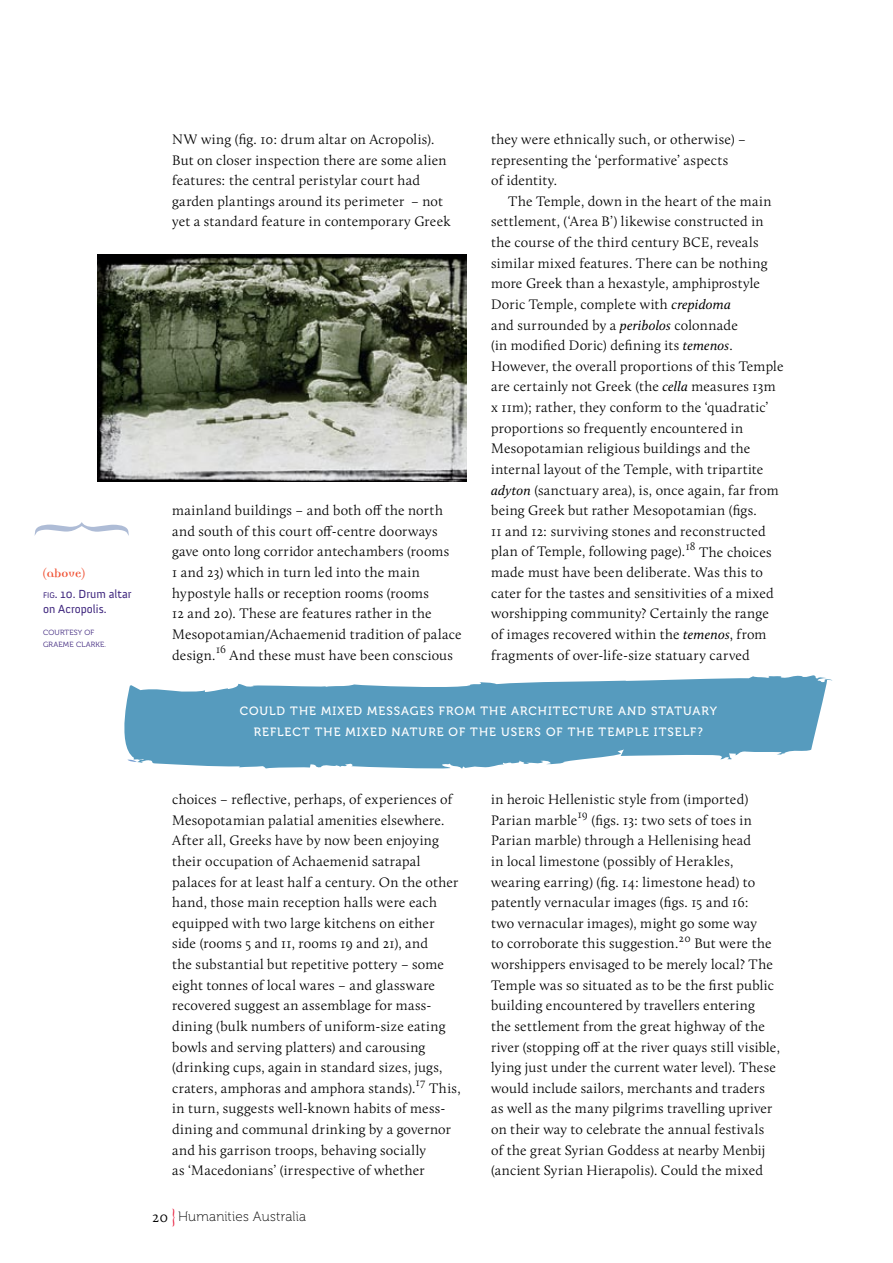
<style>
.page{position:relative;width:893px;height:1263px;background:#fff}
.page>*{position:absolute;margin:0;border:0;box-sizing:border-box;transform-origin:0 0}
.t1{font:300 14.25px/20.5px "Calluna";letter-spacing:.02em;color:#000}
.t2{font:13.5px "Museo 100";letter-spacing:.01em;color:#000}
.t3{font:700 12.75px "Democratica";color:#f05133}
.t4{font:12px/21px "Museo 500";letter-spacing:.085em;color:#fff}
.t5{font:12px/15.3px "Anivers";color:#3c237c}
.t6{font:300 11.4px "Calluna";letter-spacing:.015em;color:#000}
.t7{font:7.5px/12px "Museo 300";letter-spacing:.025em;color:#3c237c}
.s1{font-size:8.4px}
.s2{font-style:inherit}
.s3{font-weight:400;font-style:italic;font-size:13.8px}
.s4{font-family:"Calluna";font-weight:300;font-size:15.75px}
.s5{font-family:"Democratica";font-size:18px;color:#e71939}
</style>
<div class="page">
<img style="left:98px;top:255px;width:369px;height:226px">
<svg style="left:124px;top:675px;width:708px;height:94px;fill:#569bbe"></svg>
<svg style="left:127px;top:759px;width:10px;height:3px"></svg>
<p class="t3" style="left:43px;top:568px;width:43px">(above)</p>
<p class="t5" style="left:43px;top:586px;width:90px"><span class="s1">fig</span><span class="s2">.</span> 10. Drum altar on Acropolis.</p>
<p class="t7" style="left:43px;top:626px;width:53px">COURTESY OF<br>GRAEME</p>
<p class="t7" style="left:76px;top:638px;width:11px">CLARKE</p>
<p class="t7" style="left:105px;top:638px;width:3px">.</p>
<p class="t1" style="left:172px;top:129px;width:280px">NW wing (fig. 10: drum altar on Acropolis).<br>But on closer inspection there are some alien features: the central peristylar court had garden plantings around its perimeter – not yet a standard feature in contemporary Greek</p>
<p class="t1" style="left:172px;top:500px;width:291px">mainland buildings – and both off the north and south of this court off-centre doorways gave onto long corridor antechambers (rooms<br>1 and 23) which in turn led into the main hypostyle halls or reception rooms (rooms<br>12 and 20). These are features rather in the Mesopotamian/Achaemenid tradition of palace design.</p>
<p class="t6" style="left:216px;top:642px;width:12px">16</p>
<p class="t1" style="left:230px;top:644px;width:225px">And these must have been conscious</p>
<p class="t1" style="left:491px;top:129px;width:256px">they were ethnically such, or otherwise) – representing the ‘performative’ aspects<br>of identity.</p>
<p class="t1" style="left:491px;top:191px;width:294px;text-indent:17px">The Temple, down in the heart of the main settlement, (‘Area B’) likewise constructed in the course of the third century BCE , reveals similar mixed features. There can be nothing more Greek than a hexastyle, amphiprostyle Doric Temple, complete with <span class="s3">crepidoma<br></span>and surrounded by a <span class="s3">peribolos</span> colonnade<br>(in modified Doric) defining its <span class="s3">temenos</span>.<br>However, the overall proportions of this Temple are certainly not Greek (the <span class="s3">cella</span> measures 13m x 11m); rather, they conform to the ‘quadratic’ proportions so frequently encountered in Mesopotamian religious buildings and the internal layout of the Temple, with tripartite <span class="s3">adyton</span> (sanctuary area), is, once again, far from being Greek but rather Mesopotamian (figs.<br>11 and 12: surviving stones and reconstructed plan of Temple, following page).</p>
<p class="t6" style="left:686px;top:539px;width:11px">18</p>
<p class="t1" style="left:491px;top:541px;width:284px;text-indent:208px">The choices made must have been deliberate. Was this to cater for the tastes and sensitivities of a mixed worshipping community? Certainly the range of images recovered within the <span class="s3">temenos</span>, from fragments of over-life-size statuary carved</p>
<p class="t4" style="left:240px;top:701px;width:428px">COULD THE MIXED MESSAGES FROM THE ARCHITECTURE AND STAT</p>
<p class="t4" style="left:254px;top:701px;width:465px;text-indent:429px">UARY<br>REFLECT THE MIXED NATURE OF THE USERS OF THE TEMPLE ITSELF?</p>
<p class="t1" style="left:172px;top:789px;width:288px">choices – reflective, perhaps, of experiences of Mesopotamian palatial amenities elsewhere.<br>After all, Greeks have by now been enjoying their occupation of Achaemenid satrapal palaces for at least half a century. On the other hand, those main reception halls were each equipped with two large kitchens on either side (rooms 5 and 11, rooms 19 and 21), and<br>the substantial but repetitive pottery – some eight tonnes of local wares – and glassware recovered suggest an assemblage for mass&shy;dining (bulk numbers of uniform-size eating bowls and serving platters) and carousing (drinking cups, again in standard sizes, jugs, craters, amphoras and amphora stands).</p>
<p class="t6" style="left:416px;top:1076px;width:11px">17</p>
<p class="t1" style="left:172px;top:1078px;width:290px;text-indent:257px">This, in turn, suggests well-known habits of mess&shy;dining and communal drinking by a governor and his garrison troops, behaving socially<br>as ‘Macedonians’ (irrespective of whether</p>
<p class="t2" style="left:152px;top:1210px;width:155px"><span class="s4">20</span> <span class="s5">}</span> Humanities Australia</p>
<p class="t1" style="left:491px;top:789px;width:259px">in heroic Hellenistic style from (imported)<br>Parian marble</p>
<p class="t6" style="left:578px;top:807px;width:12px">19</p>
<p class="t1" style="left:491px;top:809px;width:267px;text-indent:100px">(figs. 13: two sets of toes in Parian marble) through a Hellenising head in local limestone (possibly of Herakles, wearing earring) (fig. 14: limestone head) to patently vernacular images (figs. 15 and 16: two vernacular images), might go some way to corroborate this suggestion.</p>
<p class="t6" style="left:679px;top:931px;width:13px">20</p>
<p class="t1" style="left:491px;top:933px;width:290px;text-indent:203px">But were the worshippers envisaged to be merely local? The Temple was so situated as to be the first public building encountered by travellers entering<br>the settlement from the great highway of the river (stopping off at the river quays still visible, lying just under the current water level). These would include sailors, merchants and traders as well as the many pilgrims travelling upriver on their way to celebrate the annual festivals of the great Syrian Goddess at nearby Menbij (ancient Syrian Hierapolis). Could the mixed</p>
</div>
